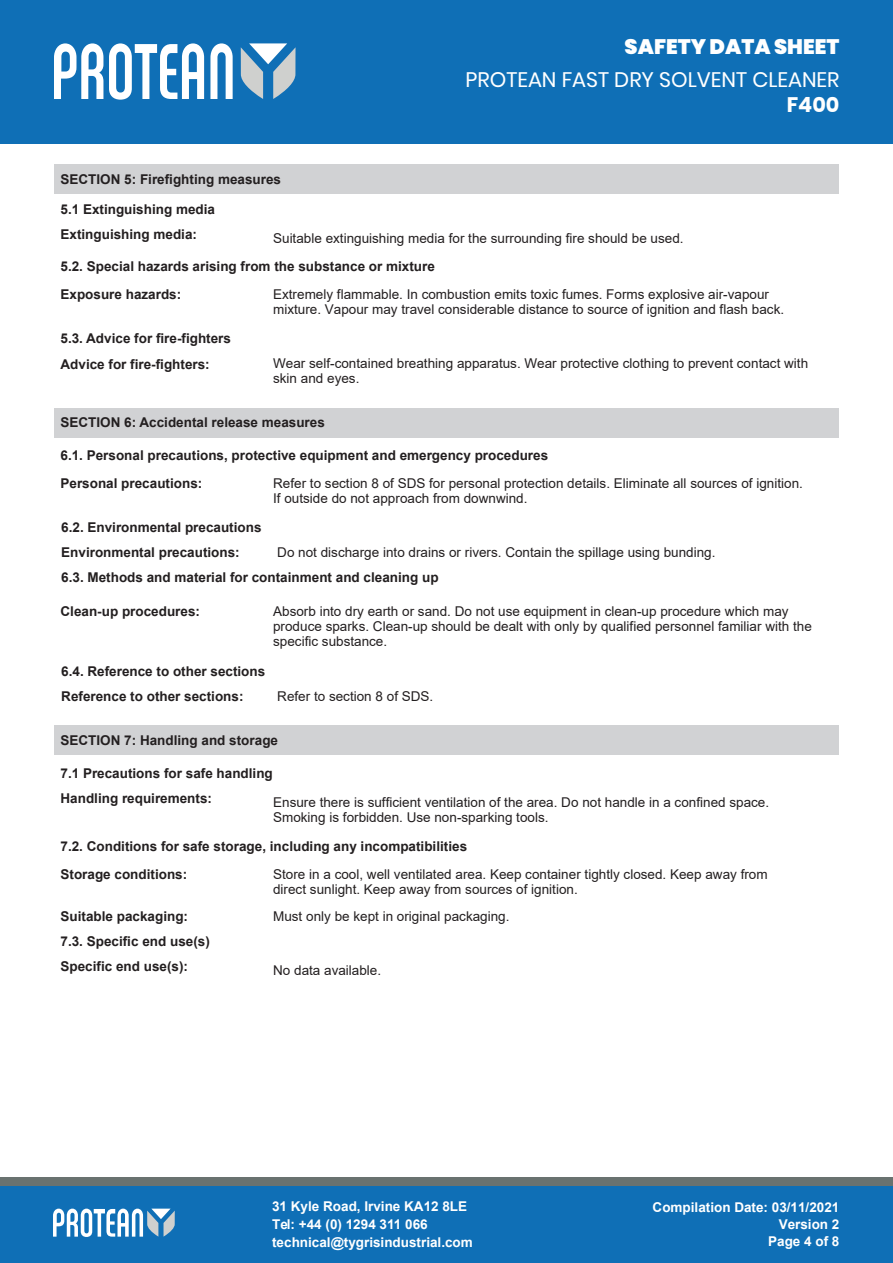
<style>
.page{position:relative;width:893px;height:1263px;background:#fff}
.page>*{position:absolute;margin:0;border:0;box-sizing:border-box;transform-origin:0 0}
.t1{font:21px "Poppins";color:#fff}
.t2{font:900 21px "Poppins";color:#fff}
.t3{font:700 21px "Poppins";color:#fff}
.t4{font:13.5px/14.9px "Arial";color:#231f20}
.t5{font:700 13.5px/25.2px "Arial";color:#231f20}
.t6{font:700 13.5px/18px "Arial";color:#fff}
.s1{font-style:inherit}
</style>
<div class="page">
<div style="left:54px;top:408px;width:784px;height:30px;background:#d1d2d4"></div>
<div style="left:54px;top:725px;width:784px;height:29px;background:#d1d2d4"></div>
<div style="left:54px;top:164px;width:784px;height:29px;background:#d1d2d4"></div>
<div style="left:0;top:1186px;width:893px;height:77px;background:#0f6fb6"></div>
<div style="left:0;top:0;width:893px;height:143px;background:#0f6fb6"></div>
<svg style="left:241px;top:43px;width:55px;height:56px"></svg>
<svg style="left:54px;top:43px;width:49px;height:56px"></svg>
<svg style="left:210px;top:43px;width:23px;height:56px"></svg>
<svg style="left:109px;top:43px;width:95px;height:57px"></svg>
<svg style="left:53px;top:1208px;width:122px;height:29px"></svg>
<div style="left:1px;top:1177px;width:892px;height:8px;background:#697270"></div>
<h1 class="t2" style="left:625px;top:35px;width:216px">SAFETY DATA SHEET</h1>
<h1 class="t1" style="left:466px;top:68px;width:375px">PROTEAN FAST DRY SOLVENT CLEANER</h1>
<h1 class="t3" style="left:787px;top:93px;width:54px">F400</h1>
<p class="t5" style="left:61px;top:166px;width:222px">SECTION 5: Firefighting measures</p>
<p class="t5" style="left:61px;top:197px;width:156px">5.1 Extinguishing media<br>Extinguishing media:</p>
<p class="t4" style="left:273px;top:231px;width:412px">Suitable extinguishing media for the surrounding fire should be used.</p>
<p class="t5" style="left:61px;top:252px;width:376px;line-height:27.9px">5.2. Special hazards arising from the substance or mixture<br>Exposure hazards:</p>
<p class="t5" style="left:61px;top:326px;width:172px">5.3. Advice for fire-fighters<br>Advice for fire-fighters:</p>
<p class="t4" style="left:273px;top:286px;width:512px">Extremely flammable. In combustion emits toxic fumes. Forms explosive air-vapour mixture. Vapour may travel considerable distance to source of ignition and flash back.</p>
<p class="t4" style="left:273px;top:356px;width:536px">Wear self-contained breathing apparatus. Wear protective clothing to prevent contact with skin and eyes.</p>
<p class="t5" style="left:61px;top:410px;width:266px">SECTION 6: Accidental release measures</p>
<p class="t5" style="left:61px;top:442px;width:489px;line-height:27.9px">6.1. Personal precautions, protective equipment and emergency procedures<br>Personal precautions:</p>
<p class="t4" style="left:273px;top:476px;width:531px">Refer to section 8 of SDS for personal protection details. Eliminate all sources of ignition.<br>If outside do not approach from downwind.</p>
<p class="t5" style="left:61px;top:514px;width:202px">6.2. Environmental precautions<br>Environmental precautions:</p>
<p class="t4" style="left:277px;top:544px;width:440px">Do not discharge into drains or rivers. Contain the spillage using bunding.</p>
<p class="t5" style="left:61px;top:565px;width:379px">6.3. Methods and material for containment and cleaning up</p>
<p class="t5" style="left:61px;top:599px;width:141px">Clean-up procedures:</p>
<p class="t4" style="left:273px;top:604px;width:540px">Absorb into dry earth or sand. Do not use equipment in clean-up procedure which may produce sparks. Clean-up should be dealt with only by qualified personnel familiar with the specific substance.</p>
<p class="t5" style="left:61px;top:659px;width:206px">6.4. Reference to other sections<br>Reference to other sections:</p>
<p class="t4" style="left:277px;top:689px;width:158px">Refer to section 8 of SDS.</p>
<p class="t5" style="left:61px;top:728px;width:219px">SECTION 7: Handling and storage</p>
<p class="t5" style="left:61px;top:761px;width:214px">7.1 Precautions for safe handling<br>Handling requirements:</p>
<p class="t4" style="left:273px;top:795px;width:498px">Ensure there is sufficient ventilation of the area. Do not handle in a confined space.<br>Smoking is forbidden. Use non-sparking tools.</p>
<p class="t5" style="left:61px;top:833px;width:408px;line-height:27.9px">7.2. Conditions for safe storage, including any incompatibilities<br>Storage conditions:</p>
<p class="t5" style="left:61px;top:904px;width:151px">Suitable packaging:<br>7.3. Specific end use(s)<br>Specific end use(s):</p>
<p class="t4" style="left:273px;top:867px;width:496px">Store in a cool, well ventilated area. Keep container tightly closed. Keep away from direct sunlight. Keep away from sources of ignition.</p>
<p class="t4" style="left:273px;top:908px;width:238px">Must only be kept in original packaging.</p>
<p class="t4" style="left:273px;top:962px;width:110px">No data available.</p>
<p class="t6" style="left:272px;top:1197px;width:202px">31 Kyle Road, Irvine KA12 8LE<br>Tel: +44 (0) 1294 311 066 technical@tygrisindustrial.com</p>
<p class="t6" style="left:653px;top:1199px;width:188px;line-height:17px;text-align:right">Compilation Date: <span class="s1">03/11/</span>2021<br>Version 2<br>Page <span class="s1">4</span> of <span class="s1">8</span></p>
</div>
